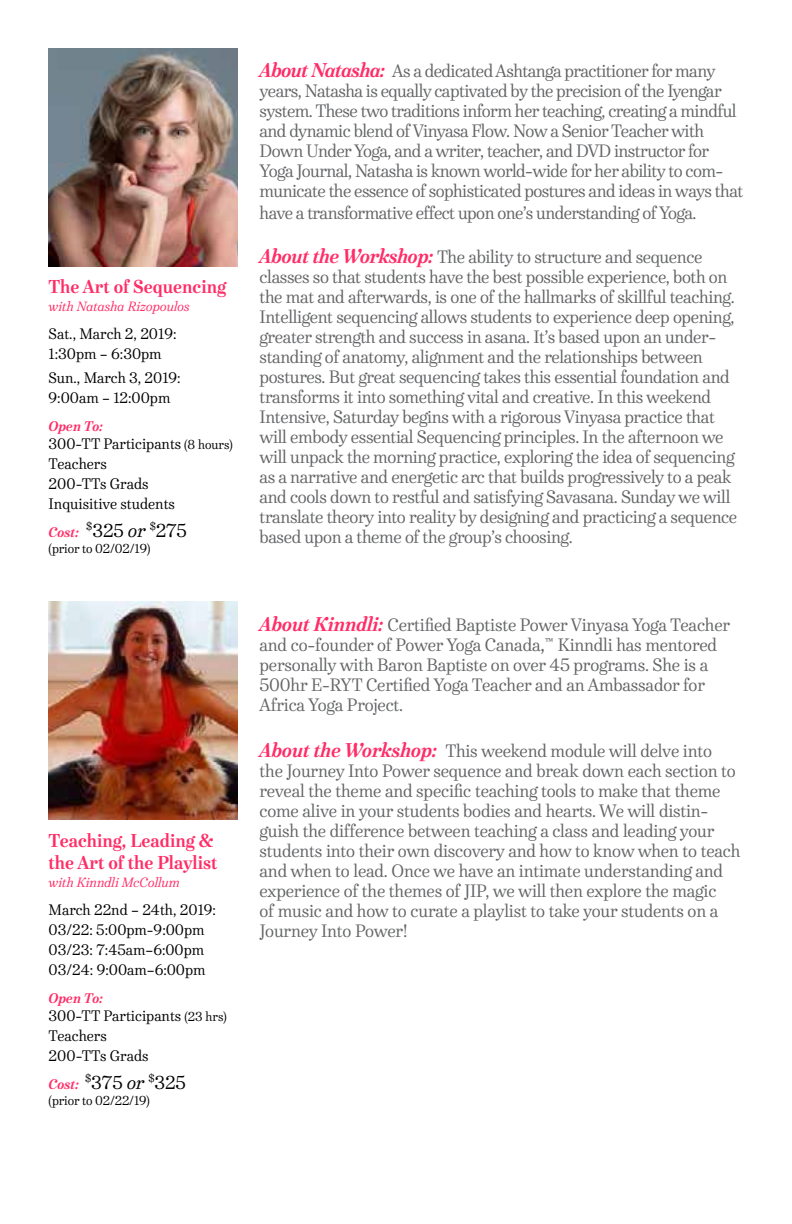
<style>
.page{position:relative;width:792px;height:1224px;background:#fff}
.page>*{position:absolute;margin:0;border:0;box-sizing:border-box;transform-origin:0 0}
.t1{font:700 18.8px/22px "Urge Text";color:#ff2d67}
.t2{font:18.8px "Urge Text";letter-spacing:-.005em;color:#000}
.t3{font:18px/20px "Urge Text";letter-spacing:-.02em;color:#636466}
.t4{font:15.4px/20px "Urge Text";color:#000}
.t5{font:15.2px/20px "Urge Text";color:#000}
.t6{font:italic 700 14px "Urge Text";color:#ff2d67}
.t7{font:italic 13.4px "Urge Text";color:#ff2d67}
.t8{font:13px "Urge Text";letter-spacing:-.01em;color:#000}
.s1{font-size:13px}
.s2{font-style:italic}
.s3{font-weight:700;font-style:italic;font-size:20px;color:#ff2d67}
.s4{font-size:20px}
</style>
<div class="page">
<img style="left:49px;top:48px;width:188px;height:218px">
<img style="left:49px;top:602px;width:188px;height:218px">
<p class="t1" style="left:49px;top:275px;width:179px">The Art of Sequencing</p>
<p class="t7" style="left:49px;top:298px;width:143px">with Natasha Rizopoulos</p>
<p class="t5" style="left:49px;top:324px;width:129px">Sat., March 2, 2019:<br>1:30pm – 6:30pm</p>
<p class="t5" style="left:49px;top:368px;width:134px">Sun., March 3, 2019:<br>9:00am – 12:00pm</p>
<p class="t6" style="left:49px;top:418px;width:56px">Open To:</p>
<p class="t5" style="left:49px;top:434px;width:186px">300-TT Participants <span class="s1">(8 hours)</span></p>
<p class="t4" style="left:49px;top:454px;width:128px">Teachers<br>200-TTs Grads<br>Inquisitive students</p>
<p class="t6" style="left:49px;top:524px;width:32px">Cost:</p>
<p class="t2" style="left:86px;top:520px;width:102px"><sup>$</sup>325 <span class="s2">or</span> <sup>$</sup>275</p>
<p class="t8" style="left:49px;top:541px;width:103px">(prior to 02/02/19)</p>
<p class="t1" style="left:49px;top:829px;width:171px">Teaching, Leading &amp; the Art of the Playlist</p>
<p class="t7" style="left:49px;top:874px;width:133px">with Kinndli McCollum</p>
<p class="t5" style="left:49px;top:900px;width:169px">March 22nd – 24th, 2019:<br>03/22: 5:00pm-9:00pm<br>03/23: 7:45am–6:00pm<br>03/24: 9:00am–6:00pm</p>
<p class="t6" style="left:49px;top:990px;width:56px">Open To:</p>
<p class="t5" style="left:49px;top:1006px;width:180px">300-TT Participants <span class="s1">(23 hrs)</span></p>
<p class="t4" style="left:49px;top:1026px;width:101px">Teachers<br>200-TTs Grads</p>
<p class="t6" style="left:49px;top:1076px;width:32px">Cost:</p>
<p class="t2" style="left:85px;top:1071px;width:102px"><sup>$</sup>375 <span class="s2">or</span> <sup>$</sup>325</p>
<p class="t8" style="left:49px;top:1093px;width:103px">(prior to 02/22/19)</p>
<p class="t3" style="left:260px;top:61px;width:485px"><span class="s3">About Natasha:</span> As a dedicated Ashtanga practitioner for many years, Natasha is equally captivated by the precision of the Iyengar system. These two traditions inform her teaching, creating a mindful and dynamic blend of Vinyasa Flow. Now a Senior Teacher with Down Under Yoga, and a writer, teacher, and DVD instructor for Yoga Journal, Natasha is known world-wide for her ability to com&shy;municate the essence of sophisticated postures and ideas in ways that</p>
<p class="t3" style="left:260px;top:203px;width:438px">have a transformative effect upon one’s understanding of Yoga.</p>
<p class="t3" style="left:260px;top:247px;width:479px"><span class="s3">About the Workshop:</span> The ability to structure and sequence classes so that students have the best possible experience, both on the mat and afterwards, is one of the hallmarks of skillful teaching.<br>Intelligent sequencing allows students to experience deep opening, greater strength and success in asana. It’s based upon an under&shy;standing of anatomy, alignment and the relationships between postures. But great sequencing takes this essential foundation and transforms it into something vital and creative. In this weekend Intensive, Saturday begins with a rigorous Vinyasa practice that will embody essential Sequencing principles. In the afternoon we will unpack the morning practice, exploring the idea of sequencing as a narrative and energetic arc that builds progressively to a peak and cools down to restful and satisfying Savasana. Sunday we will translate theory into reality by designing and practicing a sequence based upon a theme of the group’s choosing.</p>
<p class="t3" style="left:260px;top:614px;width:472px"><span class="s3">About Kinndli:</span> Certified Baptiste Power Vinyasa Yoga Teacher and co-founder of Power Yoga Canada<span class="s4">,</span><sup>™</sup> Kinndli has mentored personally with Baron Baptiste on over 45 programs. She is a 500hr E-RYT Certified Yoga Teacher and an Ambassador for Africa Yoga Project.</p>
<p class="t3" style="left:260px;top:740px;width:482px"><span class="s3">About the Workshop:</span> This weekend module will delve into<br>the Journey Into Power sequence and break down each section to reveal the theme and specific teaching tools to make that theme come alive in your students bodies and hearts. We will distin&shy;guish the difference between teaching a class and leading your students into their own discovery and how to know when to teach and when to lead. Once we have an intimate understanding and experience of the themes of JIP, we will then explore the magic<br>of music and how to curate a playlist to take your students on a Journey Into Power!</p>
</div>
